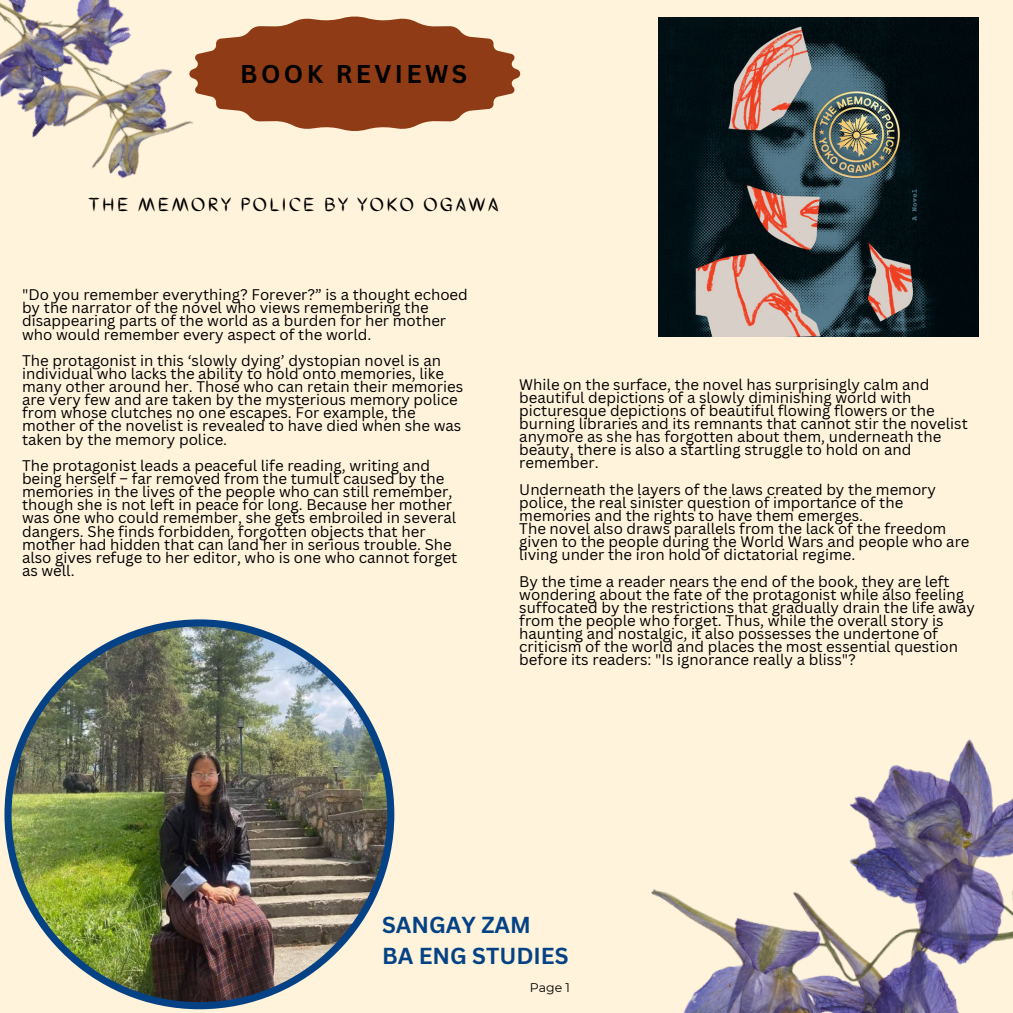
<style>
.page{position:relative;width:1013px;height:1013px;background:#fff}
.page>*{position:absolute;margin:0;border:0;box-sizing:border-box;transform-origin:0 0}
.t1{font:700 25px "Canva Sans";letter-spacing:.135em;color:#000}
.t2{font:700 22.5px/31px "Canva Sans";color:#044285}
.t3{font:700 18.75px "Anahaw";letter-spacing:.135em;color:#000}
.t4{font:15px/13.1px "Canva Sans";color:#000}
.t5{font:12.5px "Montserrat";color:#000}
</style>
<div class="page">
<div style="left:0;top:0;width:1012px;height:1012px;background:#fff3db"></div>
<img style="left:4px;top:619px;width:390px;height:390px">
<img style="left:651px;top:739px;width:361px;height:273px">
<img style="left:0;top:0;width:189px;height:178px">
<img style="left:658px;top:18px;width:320px;height:318px">
<svg style="left:189px;top:16px;width:331px;height:115px"></svg>
<h1 class="t1" style="left:240px;top:56px;width:228px">BOOK REVIEWS</h1>
<p class="t3" style="left:89px;top:193px;width:411px">THE MEMORY POLICE BY YOKO OGAWA</p>
<p class="t4" style="left:22px;top:288px;width:447px">"Do you remember everything? Forever?” is a thought echoed by the narrator of the novel who views remembering the disappearing parts of the world as a burden for her mother who would remember every aspect of the world.</p>
<p class="t4" style="left:22px;top:353px;width:443px">The protagonist in this ‘slowly dying’ dystopian novel is an individual who lacks the ability to hold onto memories, like many other around her. Those who can retain their memories are very few and are taken by the mysterious memory police from whose clutches no one escapes. For example, the mother of the novelist is revealed to have died when she was taken by the memory police.</p>
<p class="t4" style="left:22px;top:458px;width:437px">The protagonist leads a peaceful life reading, writing and being herself – far removed from the tumult caused by the memories in the lives of the people who can still remember, though she is not left in peace for long. Because her mother was one who could remember, she gets embroiled in several dangers. She finds forbidden, forgotten objects that her mother had hidden that can land her in serious trouble. She also gives refuge to her editor, who is one who cannot forget as well.</p>
<p class="t4" style="left:519px;top:377px;width:450px">While on the surface, the novel has surprisingly calm and beautiful depictions of a slowly diminishing world with picturesque depictions of beautiful flowing flowers or the burning libraries and its remnants that cannot stir the novelist anymore as she has forgotten about them, underneath the beauty, there is also a startling struggle to hold on and remember.</p>
<p class="t4" style="left:519px;top:482px;width:451px">Underneath the layers of the laws created by the memory police, the real sinister question of importance of the memories and the rights to have them emerges.<br>The novel also draws parallels from the lack of the freedom given to the people during the World Wars and people who are living under the iron hold of dictatorial regime.</p>
<p class="t4" style="left:519px;top:574px;width:457px">By the time a reader nears the end of the book, they are left wondering about the fate of the protagonist while also feeling suffocated by the restrictions that gradually drain the life away from the people who forget. Thus, while the overall story is haunting and nostalgic, it also possesses the undertone of criticism of the world and places the most essential question before its readers: "Is ignorance really a bliss"?</p>
<h2 class="t2" style="left:382px;top:908px;width:188px">SANGAY ZAM<br>BA ENG STUDIES</h2>
<p class="t5" style="left:530px;top:979px;width:42px">Page 1</p>
</div>
